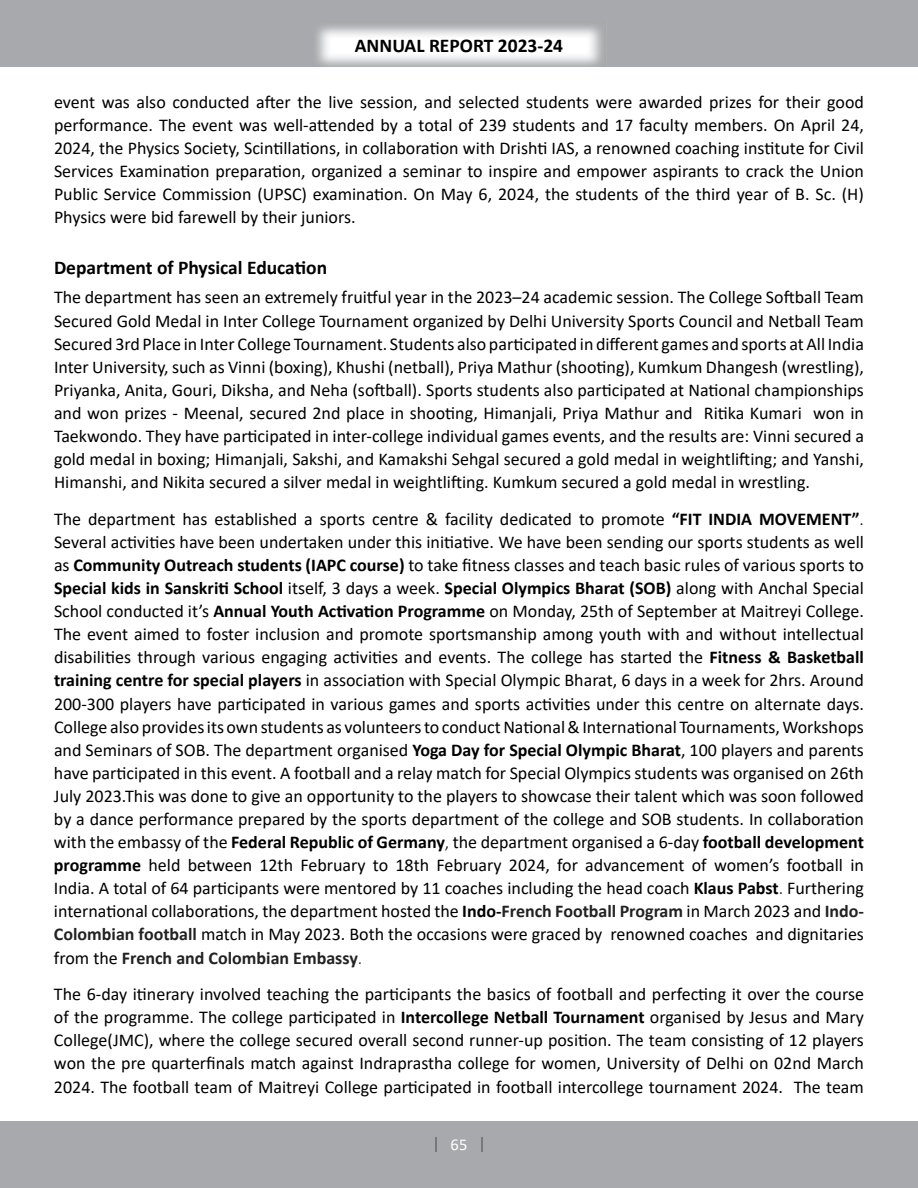
<style>
.page{position:relative;width:918px;height:1188px;background:#fff}
.page>*{position:absolute;margin:0;border:0;box-sizing:border-box;transform-origin:0 0}
.t1{font:700 19.5px "Calibri";color:#000}
.t2{font:18px/23.1px "Calibri";color:#000;text-align:justify}
.t3{font:16.5px "Calibri";color:#fff}
.s1{font-weight:700}
.s2{font-weight:300}
.s3{font-weight:700;color:#222}
.s4{font-weight:300;color:#222}
</style>
<div class="page">
<div style="left:0;top:0;width:918px;height:67px;background:#a7a9ac"></div>
<div style="left:0;top:1121px;width:918px;height:67px;background:#a7a9ac"></div>
<img style="left:316px;top:26px;width:286px;height:40px">
<svg style="left:435px;top:1137px;width:2px;height:15px"></svg>
<svg style="left:481px;top:1137px;width:2px;height:15px"></svg>
<p class="t1" style="left:355px;top:33px;width:210px">ANNUAL REPORT 2023-24</p>
<p class="t2" style="left:54px;top:90px;width:812px">event was also conducted after the live session, and selected students were awarded prizes for their good performance. The event was well-attended by a total of 239 students and 17 faculty members. On April 24, 2024, the Physics Society, Scintillations, in collaboration with Drishti IAS, a renowned coaching institute for Civil Services Examination preparation, organized a seminar to inspire and empower aspirants to crack the Union Public Service Commission (UPSC) examination. On May 6, 2024, the students of the third year of B. Sc. (H)<br>Physics were bid farewell by their juniors.</p>
<p class="t1" style="left:54px;top:255px;width:275px">Department of Physical Education</p>
<p class="t2" style="left:54px;top:285px;width:812px">The department has seen an extremely fruitful year in the 2023–24 academic session. The College Softball Team Secured Gold Medal in Inter College Tournament organized by Delhi University Sports Council and Netball Team Secured 3rd Place in Inter College Tournament. Students also participated in different games and sports at All India Inter University, such as Vinni (boxing), Khushi (netball), Priya Mathur (shooting), Kumkum Dhangesh (wrestling), Priyanka, Anita, Gouri, Diksha, and Neha (softball). Sports students also participated at National championships and won prizes - Meenal, secured 2nd place in shooting, Himanjali, Priya Mathur and Ritika Kumari won in Taekwondo. They have participated in inter-college individual games events, and the results are: Vinni secured a gold medal in boxing; Himanjali, Sakshi, and Kamakshi Sehgal secured a gold medal in weightlifting; and Yanshi, Himanshi, and Nikita secured a silver medal in weightlifting. Kumkum secured a gold medal in wrestling.</p>
<p class="t2" style="left:54px;top:507px;width:812px">The department has established a sports centre &amp; facility dedicated to promote <span class="s1">“FIT INDIA MOVEMENT”</span><span class="s2">.<br></span>Several activities have been undertaken under this initiative. We have been sending our sports students as well as <span class="s1">Community Outreach students (IAPC course)</span> to take fitness classes and teach basic rules of various sports to <span class="s1">Special kids in Sanskriti School</span> itself, 3 days a week. <span class="s1">Special Olympics Bharat (SOB)</span> along with Anchal Special School conducted it’s <span class="s1">Annual Youth Activation Programme</span> on Monday, 25th of September at Maitreyi College.<br>The event aimed to foster inclusion and promote sportsmanship among youth with and without intellectual disabilities through various engaging activities and events. The college has started the <span class="s1">Fitness &amp; Basketball training centre for special players</span> in association with Special Olympic Bharat, 6 days in a week for 2hrs. Around 200-300 players have participated in various games and sports activities under this centre on alternate days.<br>College also provides its own students as volunteers to conduct National &amp; International Tournaments, Workshops and Seminars of SOB. The department organised <span class="s1">Yoga Day for Special Olympic Bharat</span>, 100 players and parents have participated in this event. A football and a relay match for Special Olympics students was organised on 26th July 2023.This was done to give an opportunity to the players to showcase their talent which was soon followed by a dance performance prepared by the sports department of the college and SOB students. In collaboration with the embassy of the <span class="s1">Federal Republic of Germany</span><span class="s2">,</span> the department organised a 6-day <span class="s1">football development programme</span> held between 12th February to 18th February 2024, for advancement of women’s football in India. A total of 64 participants were mentored by 11 coaches including the head coach <span class="s1">Klaus Pabst</span><span class="s2">.</span> Furthering international collaborations, the department hosted the <span class="s1">Indo-</span><span class="s3">French Football Program</span> in March 2023 and <span class="s3">Indo-Colombian football</span> match in May 2023. Both the occasions were graced by renowned coaches and dignitaries from the <span class="s3">French and Colombian Embassy</span><span class="s4">.</span></p>
<p class="t2" style="left:54px;top:982px;width:812px">The 6-day itinerary involved teaching the participants the basics of football and perfecting it over the course of the programme. The college participated in <span class="s1">Intercollege Netball Tournament</span> organised by Jesus and Mary College(JMC), where the college secured overall second runner-up position. The team consisting of 12 players won the pre quarterfinals match against Indraprastha college for women, University of Delhi on 02nd March 2024. The football team of Maitreyi College participated in football intercollege tournament 2024. The team</p>
<p class="t3" style="left:451px;top:1133px;width:18px">65</p>
</div>
